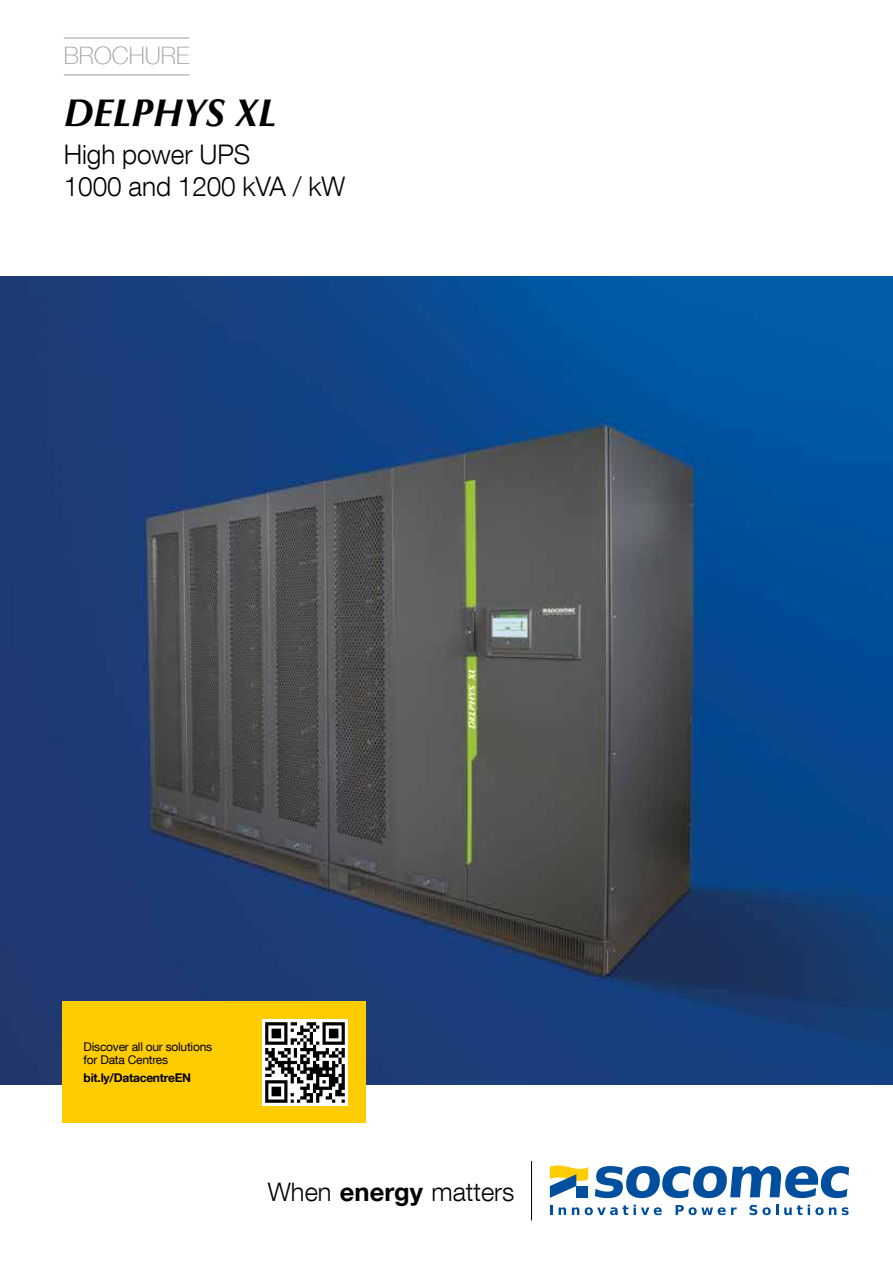
<style>
.page{position:relative;width:893px;height:1263px;background:#fff}
.page>*{position:absolute;margin:0;border:0;box-sizing:border-box;transform-origin:0 0}
.t1{font:italic 700 39px "Optima LT Std";letter-spacing:-.005em;color:#000}
.t2{font:300 27px/31.5px "Helvetica Neue LT Com";letter-spacing:-.005em;color:#000}
.t3{font:300 25.5px "Helvetica Neue LT Com";color:#000}
.t4{font:100 24px "Helvetica Neue LT Com";color:#9d9d9c}
.t5{font:12px/13.5px "Helvetica Neue LT Com";letter-spacing:-.02em;color:#000}
.t6{font:700 12px "Helvetica Neue LT Com";letter-spacing:-.02em;color:#000}
.s1{font-weight:700}
</style>
<div class="page">
<svg style="left:595px;top:1166px;width:254px;height:32px"></svg>
<svg style="left:550px;top:1205px;width:3px;height:10px"></svg>
<svg style="left:559px;top:1207px;width:7px;height:8px"></svg>
<svg style="left:572px;top:1207px;width:7px;height:8px"></svg>
<svg style="left:585px;top:1204px;width:77px;height:11px"></svg>
<svg style="left:676px;top:1205px;width:61px;height:10px"></svg>
<svg style="left:749px;top:1204px;width:29px;height:11px"></svg>
<svg style="left:784px;top:1204px;width:52px;height:11px"></svg>
<svg style="left:842px;top:1207px;width:7px;height:8px"></svg>
<svg style="left:550px;top:1165px;width:38px;height:33px"></svg>
<hr style="left:531px;top:1161px;width:1px;height:59px;background:#000">
<img style="left:0;top:276px;width:893px;height:808px">
<hr style="left:64px;top:38px;width:125px;height:1px;background:#9d9d9c">
<hr style="left:64px;top:75px;width:125px;height:1px;background:#9d9d9c">
<div style="left:62px;top:1001px;width:304px;height:122px;background:#fc0"></div>
<img style="left:262px;top:1020px;width:85px;height:85px">
<h3 class="t4" style="left:64px;top:41px;width:127px">BROCHURE</h3>
<h1 class="t1" style="left:64px;top:90px;width:214px">DELPHYS XL</h1>
<h2 class="t2" style="left:64px;top:138px;width:283px">High power UPS<br>1000 and 1200 kVA / kW</h2>
<p class="t5" style="left:84px;top:1039px;width:130px">Discover all our solutions for Data Centres</p>
<p class="t6" style="left:84px;top:1070px;width:109px">bit.ly/DatacentreEN</p>
<h3 class="t3" style="left:268px;top:1177px;width:248px">When <span class="s1">energy</span> matters</h3>
</div>
